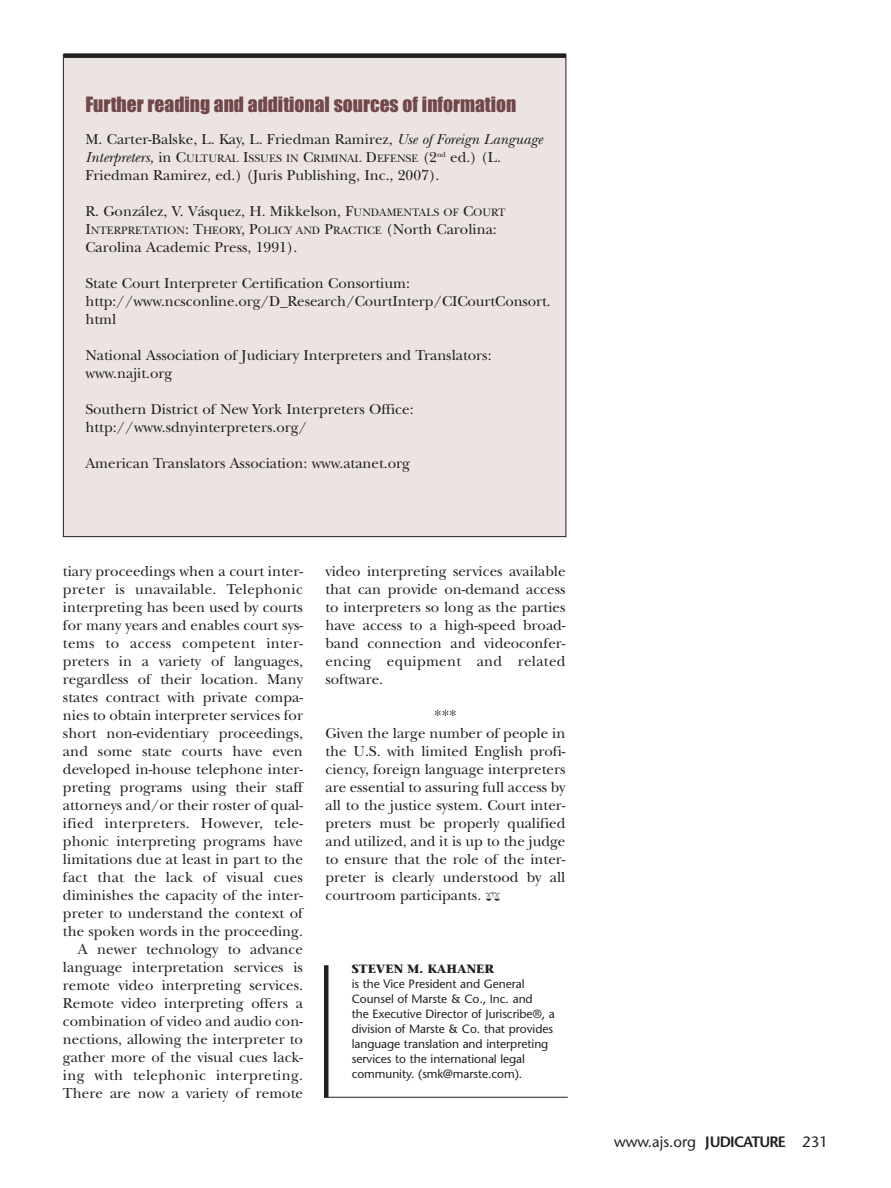
<style>
.page{position:relative;width:891px;height:1188px;background:#fff}
.page>*{position:absolute;margin:0;border:0;box-sizing:border-box;transform-origin:0 0}
.t1{font:19.5px "Impact";color:#704849}
.t2{font:15px/18px "New Baskerville";color:#231f20}
.t3{font:15px "Stone Sans";color:#231f20}
.t4{font:12px/15px "Stone Sans";letter-spacing:-.005em;color:#231f20}
.t5{font:700 12px "Stone Serif";color:#231f20}
.t6{font:11.25px "New Baskerville";color:#231f20}
.s1{font-style:italic}
.s2{font-style:italic;font-size:15px}
.s3{font-size:15px}
.s4{font-size:11.25px}
.s5{font-family:"Almanac"}
.s6{font-weight:600}
</style>
<div class="page">
<hr style="left:324px;top:1097px;width:244px;height:1px;background:#231f20">
<hr style="left:324px;top:965px;width:4px;height:133px;background:#231f20">
<div style="left:63px;top:54px;width:503px;height:483px;background:#ebe4e2"></div>
<div style="left:64px;top:53px;width:502px;height:5px;background:#231f20"></div>
<h1 class="t1" style="left:85px;top:98px;width:433px">Further reading and additional sources of information</h1>
<p class="t2" style="left:85px;top:132px;width:459px">M. Carter-Balske, L. Kay, L. Friedman Ramirez, <span class="s1">Use of Foreign Language</span></p>
<p class="t6" style="left:85px;top:154px;width:417px"><span class="s2">Interpreters,</span> <span class="s3">in C</span>ULTURAL <span class="s3">I</span>SSUES IN <span class="s3">C</span>RIMINAL <span class="s3">D</span>EFENSE <span class="s3">(2</span><sup>nd</sup> <span class="s3">ed.) (L.</span></p>
<p class="t2" style="left:85px;top:168px;width:356px">Friedman Ramirez, ed.) (Juris Publishing, Inc., 2007).</p>
<p class="t2" style="left:85px;top:204px;width:422px">R. González, V. Vásquez, H. Mikkelson, F<span class="s4">UNDAMENTALS OF</span> C<span class="s4">OURT</span></p>
<p class="t6" style="left:85px;top:226px;width:413px"><span class="s3">I</span>NTERPRETATION<span class="s3">: T</span>HEORY<span class="s3">, P</span>OLICY AND <span class="s3">P</span>RACTICE <span class="s3">(North Carolina:</span></p>
<p class="t2" style="left:85px;top:240px;width:214px">Carolina Academic Press, 1991).</p>
<p class="t2" style="left:85px;top:276px;width:467px">State Court Interpreter Certification Consortium: http://www.ncsconline.org/D_Research/CourtInterp/CICourtConsort. html</p>
<p class="t2" style="left:85px;top:348px;width:408px">National Association of Judiciary Interpreters and Translators: www.najit.org</p>
<p class="t2" style="left:85px;top:402px;width:330px">Southern District of New York Interpreters Office: http://www.sdnyinterpreters.org/</p>
<p class="t2" style="left:85px;top:456px;width:326px">American Translators Association: www.atanet.org</p>
<p class="t2" style="left:63px;top:564px;width:242px;text-align:right">tiary proceedings when a court inter&shy;preter is unavailable. Telephonic interpreting has been used by courts for many years and enables court sys&shy;tems to access competent inter&shy;preters in a variety of languages, regardless of their location. Many states contract with private compa&shy;nies to obtain interpreter services for short non-evidentiary proceedings, and some state courts have even developed in-house telephone inter&shy;preting programs using their staff attorneys and/or their roster of qual&shy;ified interpreters. However, tele&shy;phonic interpreting programs have limitations due at least in part to the fact that the lack of visual cues diminishes the capacity of the inter&shy;preter to understand the context of the spoken words in the proceeding.<br>A newer technology to advance language interpretation services is remote video interpreting services.<br>Remote video interpreting offers a combination of video and audio con&shy;nections, allowing the interpreter to gather more of the visual cues lack&shy;ing with telephonic interpreting.<br>There are now a variety of remote</p>
<p class="t2" style="left:325px;top:564px;width:242px;text-align:justify">video interpreting services available that can provide on-demand access to interpreters so long as the parties have access to a high-speed broad&shy;band connection and videoconfer&shy;encing equipment and related software.</p>
<p class="t2" style="left:325px;top:708px;width:242px;text-indent:109px">***<br>Given the large number of people in the U.S. with limited English profi&shy;ciency, foreign language interpreters are essential to assuring full access by all to the justice system. Court inter&shy;preters must be properly qualified and utilized, and it is up to the judge to ensure that the role of the inter&shy;preter is clearly understood by all courtroom participants. <span class="s5">g</span></p>
<p class="t5" style="left:352px;top:965px;width:144px">STEVEN M. KAHANER</p>
<p class="t4" style="left:352px;top:978px;width:205px">is the Vice President and General Counsel of Marste &amp; Co., Inc. and<br>the Executive Director of Juriscribe®, a division of Marste &amp; Co. that provides language translation and interpreting services to the international legal community. (smk@marste.com).</p>
<p class="t3" style="left:614px;top:1136px;width:216px">www.ajs.org <span class="s6">JUDICATURE</span> 231</p>
</div>
